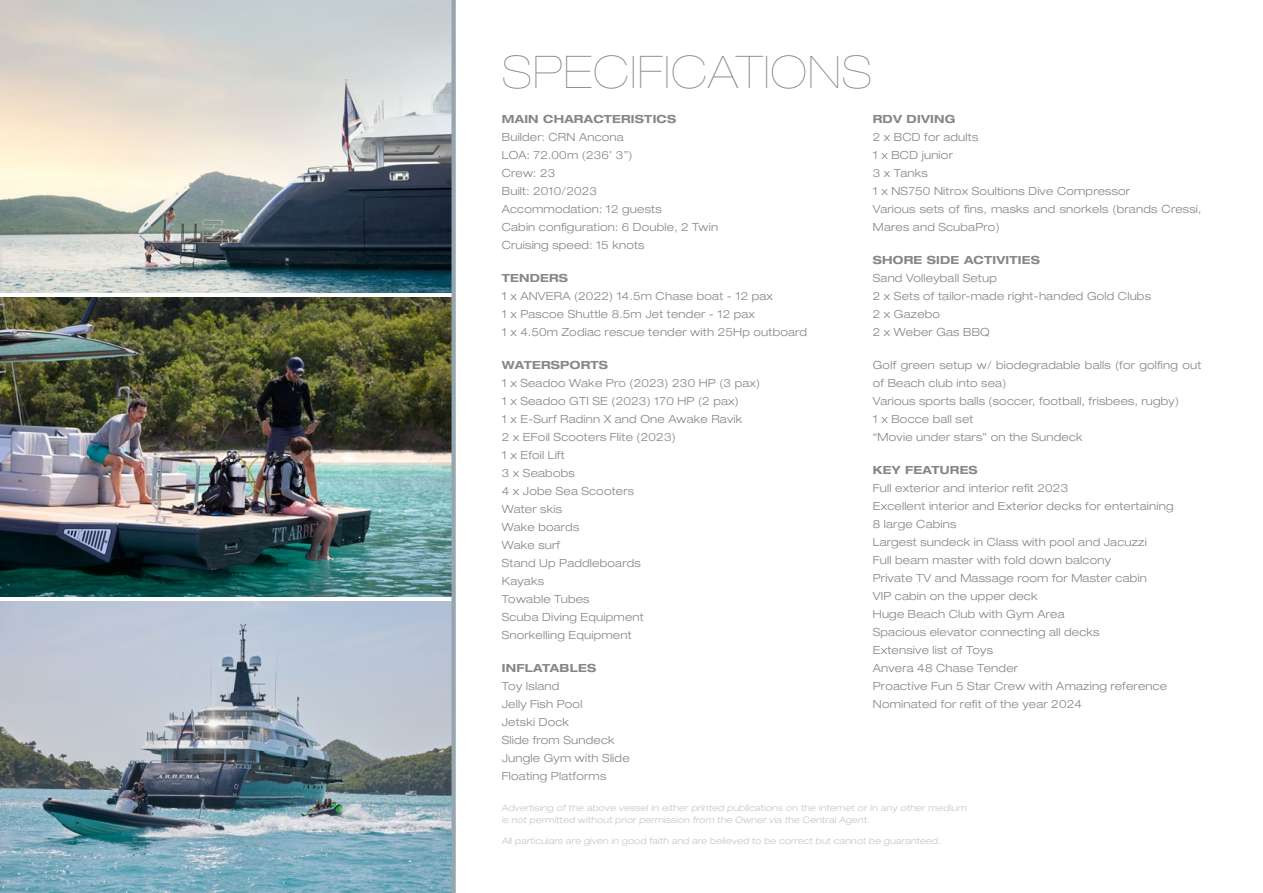
<style>
.page{position:relative;width:1263px;height:893px;background:#fff}
.page>*{position:absolute;margin:0;border:0;box-sizing:border-box;transform-origin:0 0}
.t1{font:200 expanded 45px "Helvetica Neue LT Std";letter-spacing:.03em;color:#878787}
.t2{font:300 expanded 11.25px/18px "Helvetica Neue LT Std";letter-spacing:.02em;color:#878787}
.t3{font:700 expanded 11.25px "Helvetica Neue LT Std";letter-spacing:.02em;color:#878787}
.t4{font:300 expanded 9px/12px "Helvetica Neue LT Std";color:#c6c6c6}
</style>
<div class="page">
<img style="left:0;top:602px;width:451px;height:291px">
<img style="left:0;top:0;width:451px;height:292px">
<img style="left:0;top:297px;width:451px;height:300px">
<div style="left:451px;top:0;width:5px;height:893px;background:#95a6b0"></div>
<h1 class="t1" style="left:502px;top:46px;width:372px">SPECIFICATIONS</h1>
<p class="t3" style="left:502px;top:112px;width:176px">MAIN CHARACTERISTICS</p>
<p class="t2" style="left:502px;top:128px;width:218px">Builder: CRN Ancona<br>LOA: 72.00m (236’ 3”)<br>Crew: 23<br>Built: 2010/2023<br>Accommodation: 12 guests<br>Cabin configuration: 6 Double, 2 Twin<br>Cruising speed: 15 knots</p>
<p class="t3" style="left:502px;top:271px;width:68px">TENDERS</p>
<p class="t2" style="left:502px;top:287px;width:307px">1 x ANVERA (2022) 14.5m Chase boat - 12 pax<br>1 x Pascoe Shuttle 8.5m Jet tender - 12 pax<br>1 x 4.50m Zodiac rescue tender with 25Hp outboard</p>
<p class="t3" style="left:502px;top:358px;width:108px">WATERSPORTS</p>
<p class="t2" style="left:502px;top:374px;width:260px">1 x Seadoo Wake Pro (2023) 230 HP (3 pax)<br>1 x Seadoo GTI SE (2023) 170 HP (2 pax)<br>1 x E-Surf Radinn X and One Awake Ravik<br>2 x EFoil Scooters Flite (2023)<br>1 x Efoil Lift<br>3 x Seabobs<br>4 x Jobe Sea Scooters<br>Water skis<br>Wake boards<br>Wake surf<br>Stand Up Paddleboards<br>Kayaks<br>Towable Tubes<br>Scuba Diving Equipment<br>Snorkelling Equipment</p>
<p class="t3" style="left:502px;top:661px;width:96px">INFLATABLES</p>
<p class="t2" style="left:502px;top:677px;width:129px">Toy Island<br>Jelly Fish Pool<br>Jetski Dock<br>Slide from Sundeck<br>Jungle Gym with Slide<br>Floating Platforms</p>
<p class="t3" style="left:873px;top:112px;width:84px">RDV DIVING</p>
<p class="t2" style="left:873px;top:128px;width:330px">2 x BCD for adults<br>1 x BCD junior<br>3 x Tanks<br>1 x NS750 Nitrox Soultions Dive Compressor<br>Various sets of fins, masks and snorkels (brands Cressi,<br>Mares and ScubaPro)</p>
<p class="t3" style="left:873px;top:253px;width:169px">SHORE SIDE ACTIVITIES</p>
<p class="t2" style="left:873px;top:269px;width:280px">Sand Volleyball Setup<br>2 x Sets of tailor-made right-handed Gold Clubs<br>2 x Gazebo<br>2 x Weber Gas BBQ</p>
<p class="t2" style="left:873px;top:356px;width:330px">Golf green setup w/ biodegradable balls (for golfing out of Beach club into sea)<br>Various sports balls (soccer, football, frisbees, rugby)<br>1 x Bocce ball set<br>“Movie under stars” on the Sundeck</p>
<p class="t3" style="left:873px;top:463px;width:106px">KEY FEATURES</p>
<p class="t2" style="left:873px;top:479px;width:302px">Full exterior and interior refit 2023<br>Excellent interior and Exterior decks for entertaining 8 large Cabins<br>Largest sundeck in Class with pool and Jacuzzi<br>Full beam master with fold down balcony<br>Private TV and Massage room for Master cabin<br>VIP cabin on the upper deck<br>Huge Beach Club with Gym Area<br>Spacious elevator connecting all decks<br>Extensive list of Toys<br>Anvera 48 Chase Tender<br>Proactive Fun 5 Star Crew with Amazing reference Nominated for refit of the year 2024</p>
<p class="t4" style="left:502px;top:802px;width:467px">Advertising of the above vessel in either printed publications on the internet or in any other medium is not permitted without prior permission from the Owner via the Central Agent.</p>
<p class="t4" style="left:502px;top:835px;width:441px">All particulars are given in good faith and are believed to be correct but cannot be guaranteed.</p>
</div>
